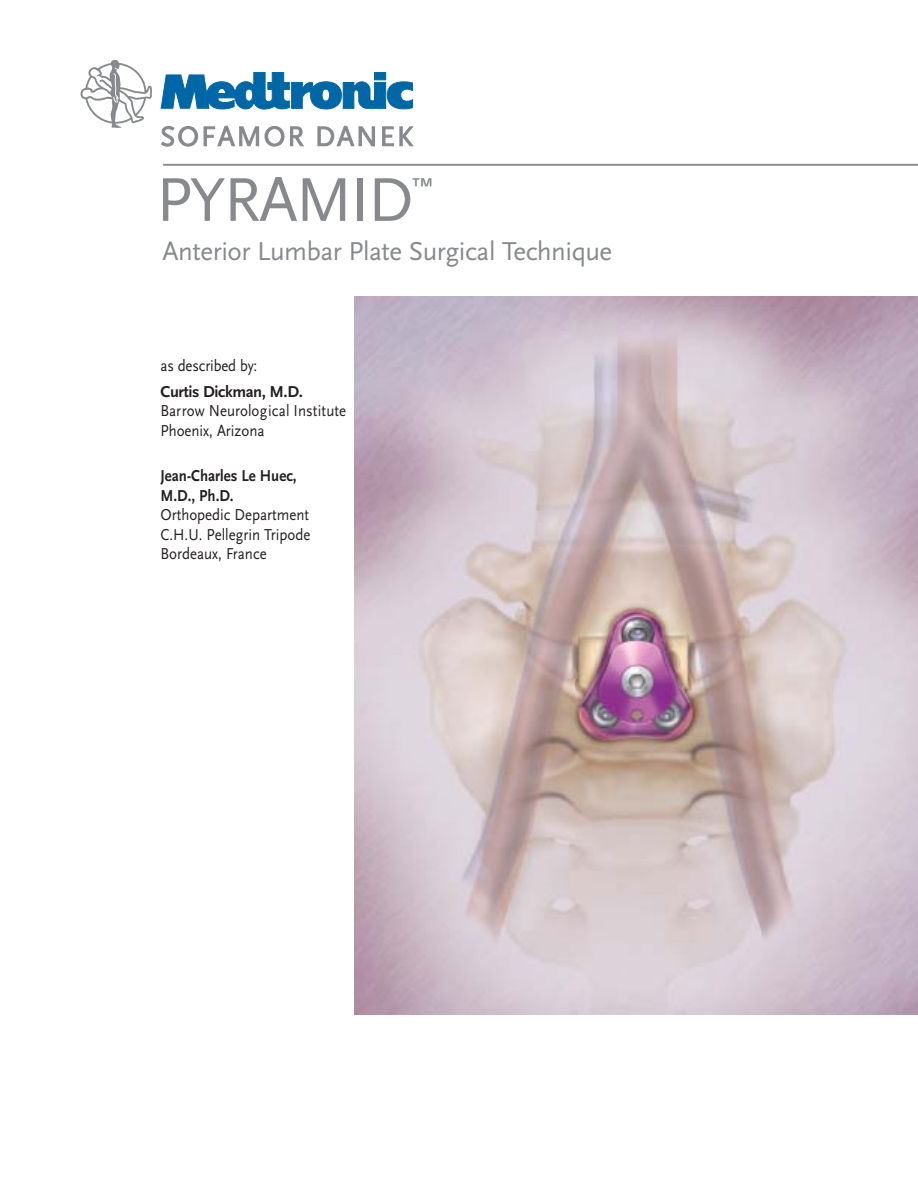
<style>
.page{position:relative;width:918px;height:1188px;background:#fff}
.page>*{position:absolute;margin:0;border:0;box-sizing:border-box;transform-origin:0 0}
.t1{font:64.5px "Scala Sans Lining";letter-spacing:-.03em;color:#87898c}
.t2{font:27px "Scala Sans Lining";letter-spacing:-.015em;color:#87898c}
.t3{font:25.5px "Scala Sans Lining";color:#87898c}
.t4{font:16.5px/19.5px "Scala Sans Lining";color:#231f1f;scale:.9 1}
.t5{font:700 16.5px/19.5px "Scala Sans Lining";color:#231f1f;scale:.9 1}
.t6{font:700 16.5px "Scala Sans Lining";letter-spacing:-.025em;color:#231f1f}
</style>
<div class="page">
<hr style="left:163px;top:164px;width:755px;height:2px;background:#87898c">
<img style="left:355px;top:296px;width:563px;height:718px">
<svg style="left:161px;top:126px;width:37px;height:20px"></svg>
<svg style="left:204px;top:126px;width:55px;height:20px"></svg>
<svg style="left:265px;top:126px;width:19px;height:20px"></svg>
<svg style="left:290px;top:127px;width:14px;height:19px"></svg>
<svg style="left:318px;top:126px;width:57px;height:20px"></svg>
<svg style="left:382px;top:127px;width:12px;height:19px"></svg>
<svg style="left:400px;top:127px;width:13px;height:19px"></svg>
<svg style="left:161px;top:72px;width:252px;height:37px"></svg>
<div style="left:374px;top:72px;width:12px;height:8px;background:#0067a6;border:1px solid #0067a6"></div>
<svg style="left:81px;top:60px;width:71px;height:68px"></svg>
<h1 class="t1" style="left:156px;top:175px;width:259px">PYRAMID</h1>
<h3 class="t3" style="left:412px;top:177px;width:24px">™</h3>
<h2 class="t2" style="left:163px;top:240px;width:451px">Anterior Lumbar Plate Surgical Technique</h2>
<p class="t4" style="left:160px;top:357px;width:109px">as described by:</p>
<p class="t6" style="left:160px;top:385px;width:144px">Curtis Dickman, M.D.</p>
<p class="t4" style="left:160px;top:402px;width:208px">Barrow Neurological Institute<br>Phoenix, Arizona</p>
<p class="t5" style="left:160px;top:467px;width:153px">Jean-Charles Le Huec,<br>M.D., Ph.D.</p>
<p class="t4" style="left:160px;top:506px;width:168px;text-align:justify">Orthopedic Department C.H.U. Pellegrin Tripode Bordeaux, France</p>
</div>
